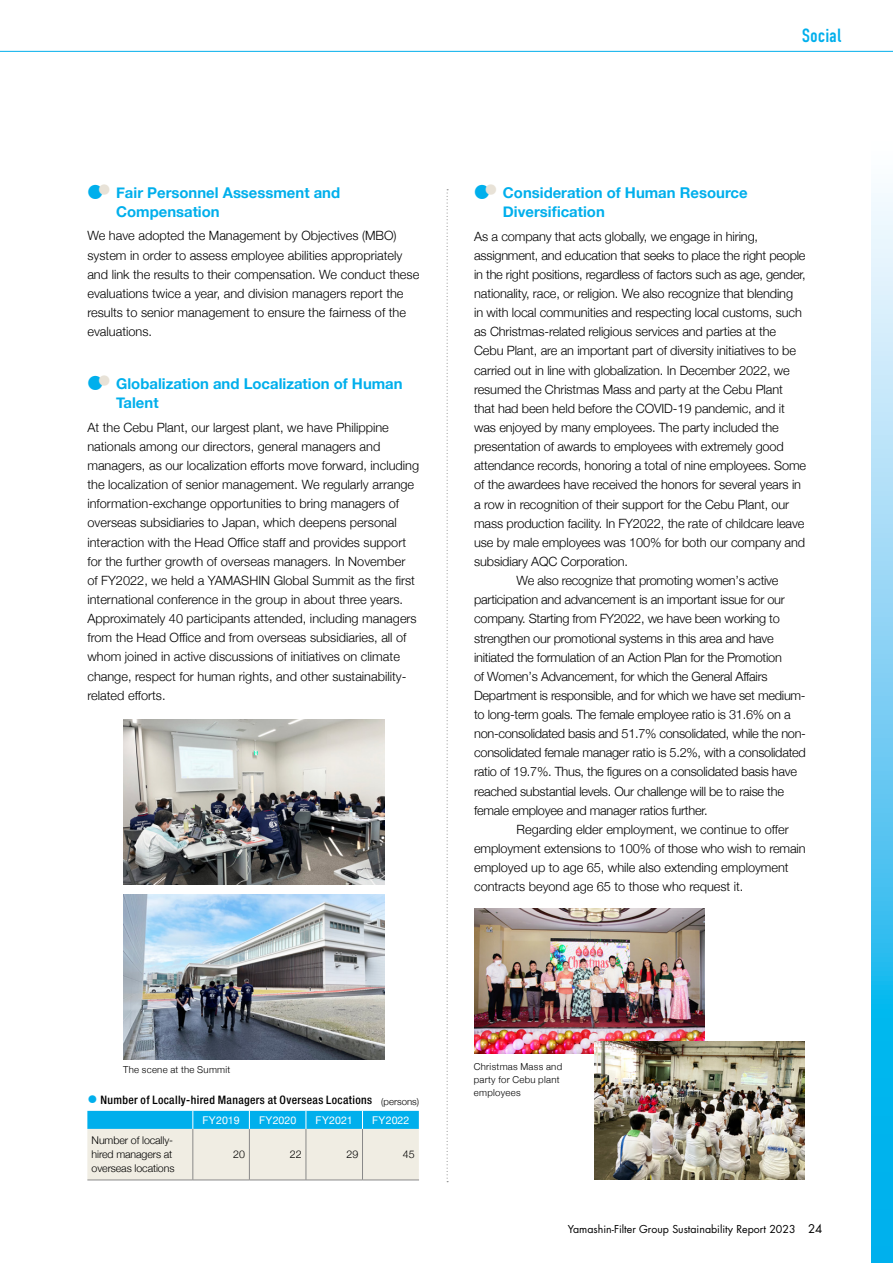
<style>
.page{position:relative;width:893px;height:1263px;background:#fff}
.page>*{position:absolute;margin:0;border:0;box-sizing:border-box;transform-origin:0 0}
.t1{font:19.2px "DIN Condensed";color:#00afec}
.t2{font:700 14.85px/18.6px "Helvetica Neue";color:#00afec}
.t3{font:300 12.75px/19.2px "Helvetica Neue";letter-spacing:-.01em;color:#000}
.t4{font:500 condensed 11.7px "Helvetica Neue LT Pro";letter-spacing:.03em;color:#000}
.t5{font:10.65px "Futura";color:#000}
.t6{font:300 10.65px/13.8px "Helvetica Neue";letter-spacing:-.01em;color:#000}
.t7{font:10.65px "Helvetica Neue";color:#fff}
.t8{font:300 9.6px/12.8px "Helvetica Neue";letter-spacing:.03em;color:#000}
.t9{font:300 9.6px "Helvetica Neue";color:#000}
.s1{font-family:"UD Shin Go Pr 6 N";font-weight:300;font-size:15.9px}
.s2{font-family:"UD Shin Go NT Pro";font-weight:300;font-stretch:normal;font-size:12.75px;color:#00afec}
.s3{font-size:11.7px}
</style>
<div class="page">
<svg style="left:87px;top:1111px;width:332px;height:69px;background:#b1dce4"></svg>
<hr style="left:193px;top:1129px;width:1px;height:51px;background:#898989">
<hr style="left:249px;top:1129px;width:1px;height:51px;background:#898989">
<hr style="left:306px;top:1129px;width:1px;height:51px;background:#898989">
<hr style="left:362px;top:1129px;width:1px;height:51px;background:#898989">
<hr style="left:87px;top:1180px;width:106px;height:1px;background:#898989">
<hr style="left:193px;top:1180px;width:56px;height:1px;background:#898989">
<hr style="left:249px;top:1180px;width:57px;height:1px;background:#898989">
<hr style="left:306px;top:1180px;width:56px;height:1px;background:#898989">
<hr style="left:362px;top:1180px;width:57px;height:1px;background:#898989">
<img style="left:123px;top:894px;width:261px;height:165px">
<img style="left:123px;top:720px;width:261px;height:164px">
<img style="left:474px;top:908px;width:231px;height:146px">
<img style="left:594px;top:1042px;width:211px;height:137px">
<svg style="left:872px;top:50px;width:21px;height:1213px;background:#7fd4f5"></svg>
<hr style="left:0;top:51px;width:893px;height:1px;background:#00afec">
<svg style="left:447px;top:189px;width:1px;height:993px"></svg>
<h1 class="t1" style="left:802px;top:25px;width:41px">Social</h1>
<p class="t2" style="left:116px;top:184px;width:226px;text-indent:-29px"><span class="s1">●</span><sup>●</sup> Fair Personnel Assessment and<br>Compensation</p>
<p class="t3" style="left:87px;top:225px;width:333px">We have adopted the Management by Objectives (MBO) system in order to assess employee abilities appropriately and link the results to their compensation. We conduct these evaluations twice a year, and division managers report the results to senior management to ensure the fairness of the evaluations.</p>
<p class="t2" style="left:116px;top:375px;width:288px;text-indent:-29px"><span class="s1">●</span><sup>●</sup> Globalization and Localization of Human<br>Talent</p>
<p class="t3" style="left:87px;top:417px;width:333px">At the Cebu Plant, our largest plant, we have Philippine nationals among our directors, general managers and managers, as our localization efforts move forward, including the localization of senior management. We regularly arrange information-exchange opportunities to bring managers of overseas subsidiaries to Japan, which deepens personal interaction with the Head Office staff and provides support for the further growth of overseas managers. In November<br>of FY2022, we held a YAMASHIN Global Summit as the first international conference in the group in about three years.<br>Approximately 40 participants attended, including managers from the Head Office and from overseas subsidiaries, all of whom joined in active discussions of initiatives on climate change, respect for human rights, and other sustainability&shy;related efforts.</p>
<p class="t2" style="left:503px;top:184px;width:246px;text-indent:-29px"><span class="s1">●</span><sup>●</sup> Consideration of Human Resource<br>Diversification</p>
<p class="t3" style="left:474px;top:226px;width:286px">As a company that acts globally, we engage in hiring,</p>
<p class="t3" style="left:474px;top:245px;width:333px">assignment, and education that seeks to place the right people</p>
<p class="t3" style="left:474px;top:264px;width:333px">in the right positions, regardless of factors such as age, gender,</p>
<p class="t3" style="left:474px;top:283px;width:320px">nationality, race, or religion. We also recognize that blending</p>
<p class="t3" style="left:474px;top:302px;width:329px">in with local communities and respecting local customs, such</p>
<p class="t3" style="left:474px;top:321px;width:303px">as Christmas-related religious services and parties at the</p>
<p class="t3" style="left:474px;top:340px;width:323px">Cebu Plant, are an important part of diversity initiatives to be</p>
<p class="t3" style="left:474px;top:360px;width:317px">carried out in line with globalization. In December 2022, we</p>
<p class="t3" style="left:474px;top:379px;width:310px">resumed the Christmas Mass and party at the Cebu Plant</p>
<p class="t3" style="left:474px;top:398px;width:312px">that had been held before the COVID-19 pandemic, and it</p>
<p class="t3" style="left:474px;top:417px;width:306px">was enjoyed by many employees. The party included the</p>
<p class="t3" style="left:474px;top:436px;width:311px">presentation of awards to employees with extremely good</p>
<p class="t3" style="left:474px;top:455px;width:333px">attendance records, honoring a total of nine employees. Some</p>
<p class="t3" style="left:474px;top:474px;width:328px">of the awardees have received the honors for several years in</p>
<p class="t3" style="left:474px;top:493px;width:317px">a row in recognition of their support for the Cebu Plant, our</p>
<p class="t3" style="left:474px;top:513px;width:332px">mass production facility. In FY2022, the rate of childcare leave</p>
<p class="t3" style="left:474px;top:532px;width:333px">use by male employees was 100% for both our company and</p>
<p class="t3" style="left:474px;top:551px;width:156px">subsidiary AQC Corporation.</p>
<p class="t3" style="left:517px;top:570px;width:263px">We also recognize that promoting womenʼs active</p>
<p class="t3" style="left:474px;top:589px;width:312px">participation and advancement is an important issue for our</p>
<p class="t3" style="left:474px;top:608px;width:307px">company. Starting from FY2022, we have been working to</p>
<p class="t3" style="left:474px;top:627px;width:301px">strengthen our promotional systems in this area and have</p>
<p class="t3" style="left:474px;top:647px;width:309px">initiated the formulation of an Action Plan for the Promotion</p>
<p class="t3" style="left:474px;top:666px;width:295px">of Womenʼs Advancement, for which the General Affairs</p>
<p class="t3" style="left:474px;top:685px;width:333px">Department is responsible, and for which we have set medium-</p>
<p class="t3" style="left:474px;top:704px;width:318px">to long-term goals. The female employee ratio is 31.6% on a</p>
<p class="t3" style="left:474px;top:723px;width:333px">non-consolidated basis and 51.7% consolidated, while the non-</p>
<p class="t3" style="left:474px;top:742px;width:333px">consolidated female manager ratio is 5.2%, with a consolidated</p>
<p class="t3" style="left:474px;top:761px;width:325px">ratio of 19.7%. Thus, the figures on a consolidated basis have</p>
<p class="t3" style="left:474px;top:780px;width:311px">reached substantial levels. Our challenge will be to raise the</p>
<p class="t3" style="left:474px;top:800px;width:235px">female employee and manager ratios further.</p>
<p class="t3" style="left:517px;top:819px;width:274px">Regarding elder employment, we continue to offer</p>
<p class="t3" style="left:474px;top:838px;width:333px">employment extensions to 100% of those who wish to remain</p>
<p class="t3" style="left:474px;top:857px;width:316px">employed up to age 65, while also extending employment</p>
<p class="t3" style="left:474px;top:876px;width:271px">contracts beyond age 65 to those who request it.</p>
<p class="t8" style="left:123px;top:1062px;width:109px">The scene at the Summit</p>
<p class="t4" style="left:86px;top:1092px;width:288px"><span class="s2">●</span>Number of Locally-hired Managers at Overseas Locations</p>
<p class="t9" style="left:381px;top:1094px;width:39px">(persons)</p>
<p class="t6" style="left:92px;top:1133px;width:84px">Number of locally&shy;hired managers at overseas locations</p>
<p class="t7" style="left:202px;top:1112px;width:39px">FY2019</p>
<p class="t7" style="left:259px;top:1112px;width:39px">FY2020</p>
<p class="t7" style="left:316px;top:1112px;width:39px">FY2021</p>
<p class="t7" style="left:372px;top:1112px;width:39px">FY2022</p>
<p class="t6" style="left:233px;top:1147px;width:13px">20</p>
<p class="t6" style="left:290px;top:1147px;width:13px">22</p>
<p class="t6" style="left:346px;top:1147px;width:13px">29</p>
<p class="t6" style="left:403px;top:1147px;width:13px">45</p>
<p class="t8" style="left:474px;top:1060px;width:90px">Christmas Mass and party for Cebu plant employees</p>
<p class="t5" style="left:472px;top:1220px;width:229px">Yamashin-Filter Group Sustainability Report 2023</p>
<p class="t5" style="left:568px;top:1222px;width:256px">Yamashin-Filter Group Sustainability Report 2023 <span class="s3">24</span></p>
</div>
